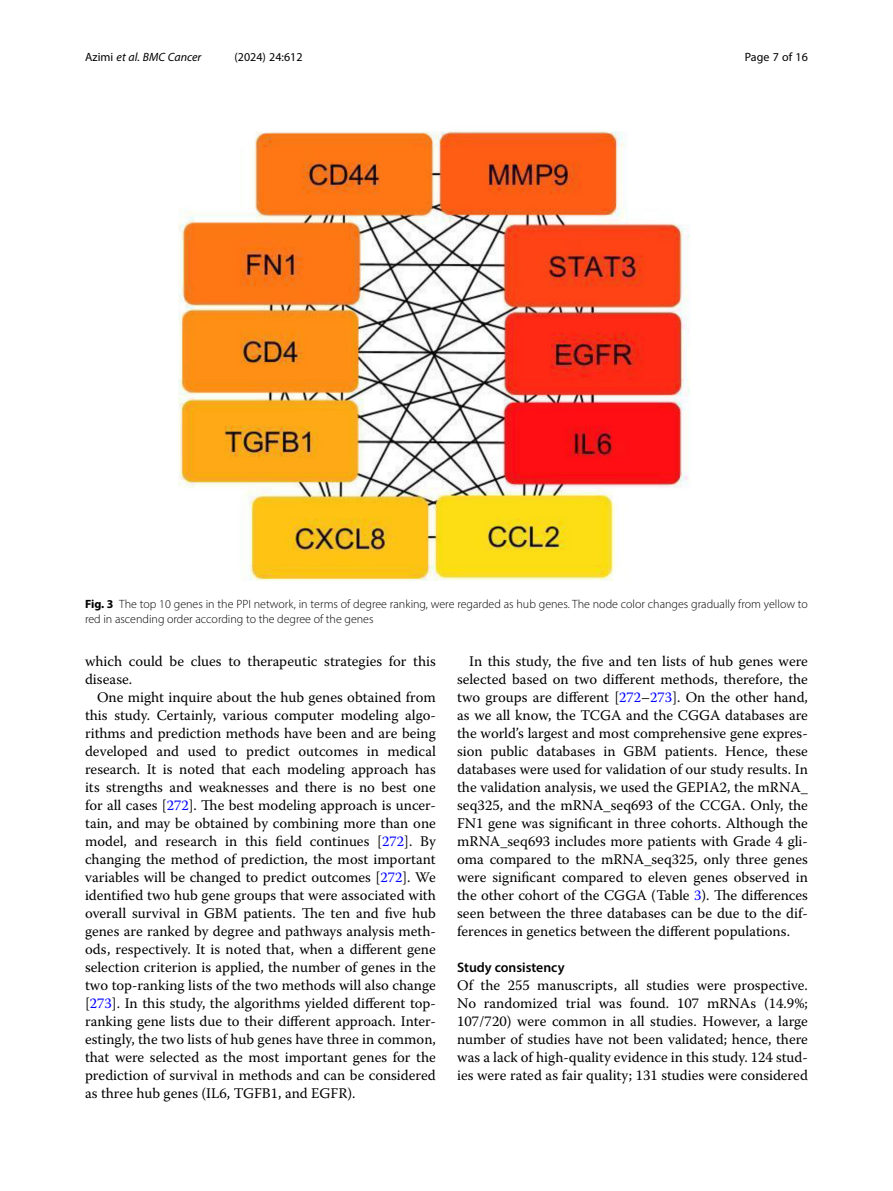
<style>
.page{position:relative;width:893px;height:1191px;background:#fff}
.page>*{position:absolute;margin:0;border:0;box-sizing:border-box;transform-origin:0 0}
.Body_Text_Indent{font:14.7px/18px "Warnock Pro";color:#000;text-align:justify}
.Body_Text{font:14.7px/18px "Warnock Pro";color:#000;text-align:justify}
.Head_2{font:600 13.8px "Myriad Pro";color:#000}
.Figure_Caption{font:300 12px/15px "Myriad Pro";color:#000}
.t1{font:12px "Myriad Pro";color:#000}
.t2{font:italic 12px "Myriad Pro";color:#000}
.s1{font-style:normal}
.s2{font-weight:700}
.s3{color:#00f}
</style>
<div class="page">
<img style="left:179px;top:131px;width:511px;height:450px">
<p class="t2" style="left:85px;top:50px;width:118px"><span class="s1">Azimi</span> et al. BMC Cancer</p>
<p class="t1" style="left:234px;top:50px;width:70px">(2024) 24:612</p>
<p class="t1" style="left:745px;top:50px;width:65px">Page 7 of 16</p>
<p class="Figure_Caption" style="left:85px;top:596px;width:724px"><span class="s2">Fig. 3</span> The top 10 genes in the PPI network, in terms of degree ranking, were regarded as hub genes. The node color changes gradually from yellow to red in ascending order according to the degree of the genes</p>
<p class="Body_Text_Indent" style="left:85px;top:652px;width:352px">which could be clues to therapeutic strategies for this disease.</p>
<p class="Body_Text_Indent" style="left:85px;top:688px;width:352px;text-indent:12px">One might inquire about the hub genes obtained from this study. Certainly, various computer modeling algo&shy;rithms and prediction methods have been and are being developed and used to predict outcomes in medical research. It is noted that each modeling approach has its strengths and weaknesses and there is no best one for all cases [<span class="s3">272</span>]. The best modeling approach is uncer&shy;tain, and may be obtained by combining more than one model, and research in this field continues [<span class="s3">272</span>]. By changing the method of prediction, the most important variables will be changed to predict outcomes [<span class="s3">272</span>]. We identified two hub gene groups that were associated with overall survival in GBM patients. The ten and five hub genes are ranked by degree and pathways analysis meth&shy;ods, respectively. It is noted that, when a different gene selection criterion is applied, the number of genes in the two top-ranking lists of the two methods will also change [<span class="s3">273</span>]. In this study, the algorithms yielded different top&shy;ranking gene lists due to their different approach. Inter&shy;estingly, the two lists of hub genes have three in common, that were selected as the most important genes for the prediction of survival in methods and can be considered as three hub genes (IL6, TGFB1, and EGFR).</p>
<p class="Body_Text_Indent" style="left:457px;top:652px;width:352px;text-indent:12px">In this study, the five and ten lists of hub genes were selected based on two different methods, therefore, the two groups are different [<span class="s3">272</span>–<span class="s3">273</span>]. On the other hand, as we all know, the TCGA and the CGGA databases are the world’s largest and most comprehensive gene expres&shy;sion public databases in GBM patients. Hence, these databases were used for validation of our study results. In the validation analysis, we used the GEPIA2, the mRNA_ seq325, and the mRNA_seq693 of the CCGA. Only, the FN1 gene was significant in three cohorts. Although the mRNA_seq693 includes more patients with Grade 4 gli&shy;oma compared to the mRNA_seq325, only three genes were significant compared to eleven genes observed in the other cohort of the CGGA (Table <span class="s3">3</span>). The differences seen between the three databases can be due to the dif&shy;ferences in genetics between the different populations.</p>
<p class="Head_2" style="left:457px;top:959px;width:109px">Study consistency</p>
<p class="Body_Text" style="left:457px;top:976px;width:352px">Of the 255 manuscripts, all studies were prospective.<br>No randomized trial was found. 107 mRNAs (14.9%; 107/720) were common in all studies. However, a large number of studies have not been validated; hence, there was a lack of high-quality evidence in this study. 124 stud&shy;ies were rated as fair quality; 131 studies were considered</p>
</div>
